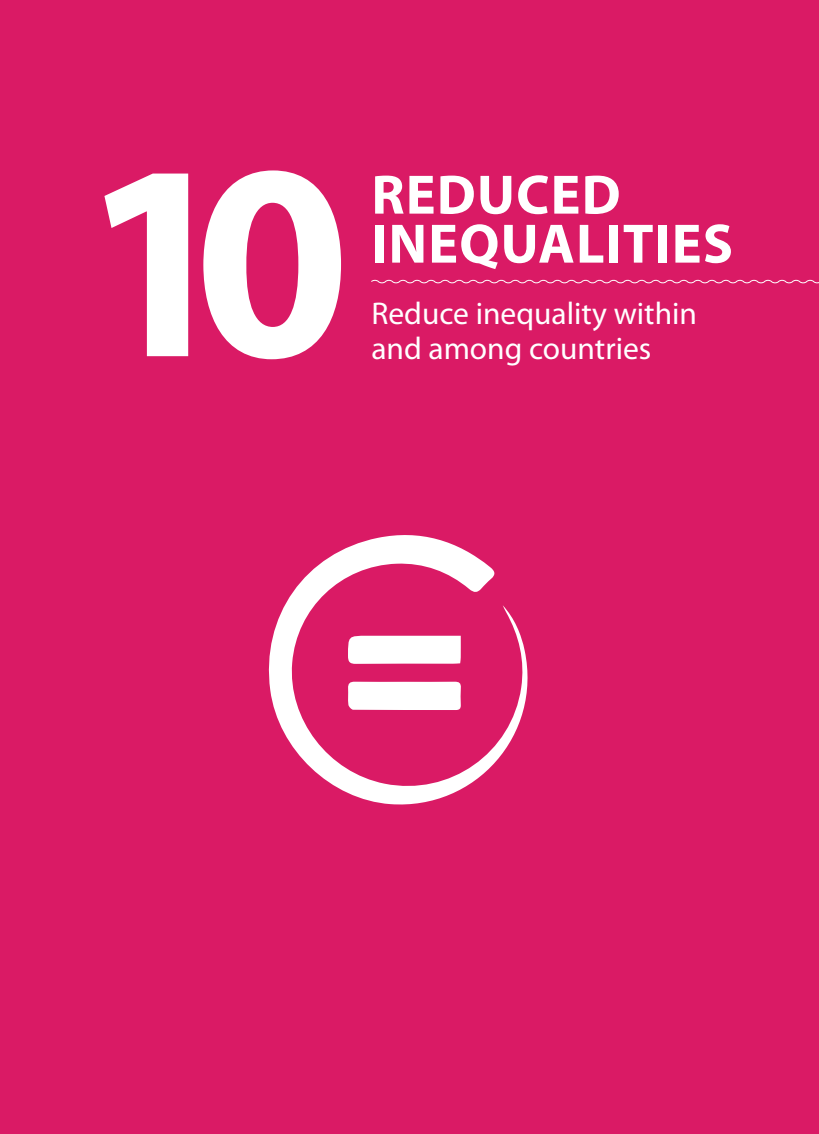
<style>
.page{position:relative;width:819px;height:1134px;background:#da1a65}
.page>*{position:absolute;margin:0;border:0;box-sizing:border-box;transform-origin:0 0}
.t1{font:700 281.05px "Myriad Pro";color:#fff}
.t2{font:700 56px/49px "Myriad Pro";letter-spacing:.02em;color:#fff}
.t3{font:31.5px/35px "Myriad Pro";color:#fff}
</style>
<div class="page">
<svg style="left:371px;top:279px;width:448px;height:5px"></svg>
<svg style="left:269px;top:535px;width:259px;height:269px"></svg>
<div style="left:348px;top:682px;width:113px;height:28px;background:#fff"></div>
<div style="left:348px;top:636px;width:113px;height:28px;background:#fff"></div>
<h1 class="t1" style="left:81px;top:78px;width:271px">10</h1>
<h2 class="t2" style="left:371px;top:168px;width:363px">REDUCED<br>INEQUALITIES</h2>
<p class="t3" style="left:371px;top:295px;width:327px">Reduce inequality within and among countries</p>
</div>
